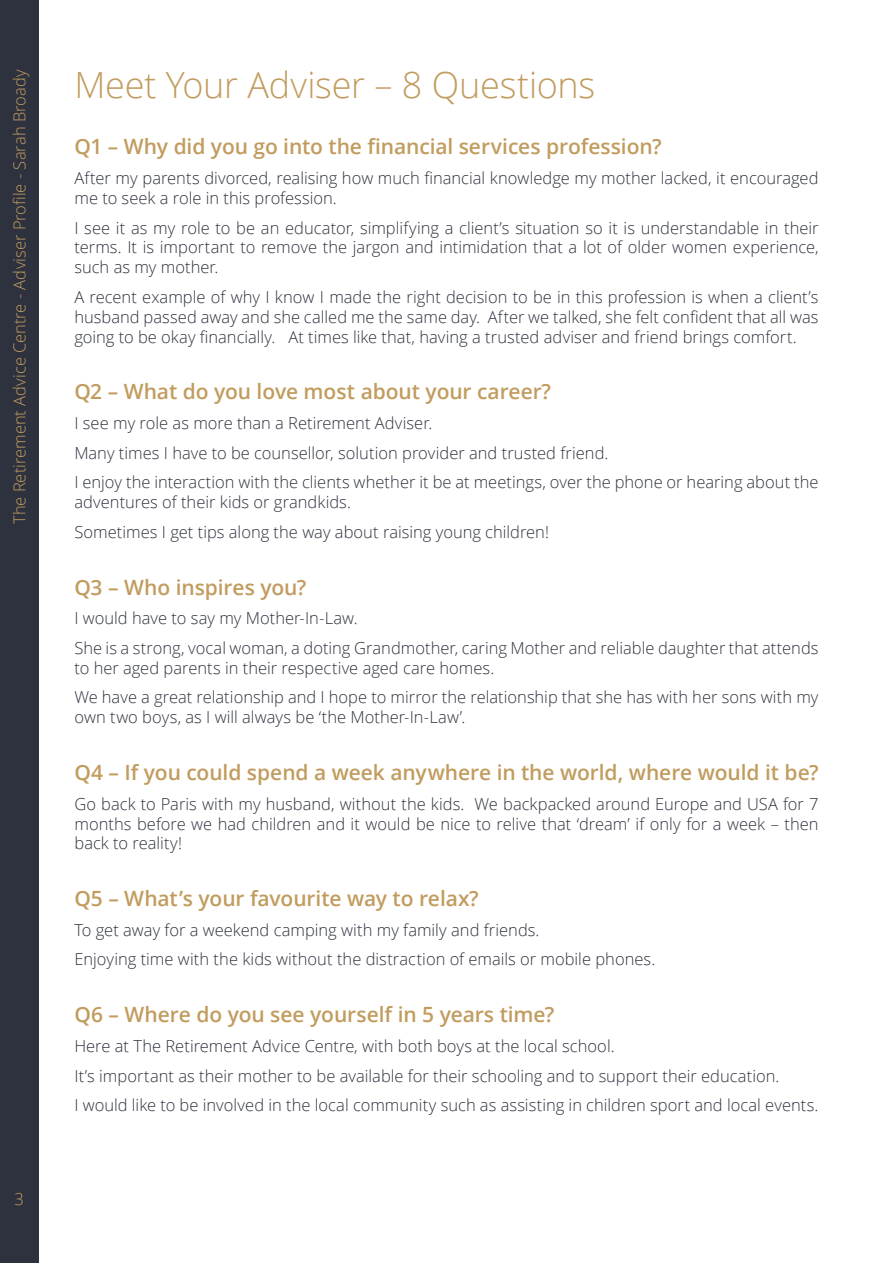
<style>
.page{position:relative;width:893px;height:1263px;background:#fff}
.page>*{position:absolute;margin:0;border:0;box-sizing:border-box;transform-origin:0 0}
.t1{font:300 36px "Open Sans";letter-spacing:-.005em;color:#c19c5e}
.t2{font:600 21px "Open Sans";letter-spacing:-.005em;color:#c19c5e}
.t3{font:300 16.5px/29.7px "Open Sans";color:#2e323f}
.t4{font:300 16.5px "Open Sans";color:#c19c5e}
</style>
<div class="page">
<div style="left:0;top:0;width:38px;height:1263px;background:#2e323f"></div>
<p class="t4" style="left:8px;top:524px;width:456px;rotate:-90deg">The Retirement Advice Centre - Adviser Profile - Sarah Broady</p>
<p class="t4" style="left:14px;top:1188px;width:11px">3</p>
<h1 class="t1" style="left:74px;top:60px;width:522px">Meet Your Adviser – 8 Questions</h1>
<p class="t2" style="left:74px;top:132px;width:589px">Q1 – Why did you go into the financial services profession?</p>
<p class="t3" style="left:74px;top:168px;width:746px;line-height:19.8px">After my parents divorced, realising how much financial knowledge my mother lacked, it encouraged me to seek a role in this profession.</p>
<p class="t3" style="left:74px;top:217px;width:746px;line-height:19.8px;text-align:justify">I see it as my role to be an educator, simplifying a client’s situation so it is understandable in their terms. It is important to remove the jargon and intimidation that a lot of older women experience, such as my mother.</p>
<p class="t3" style="left:74px;top:287px;width:746px;line-height:19.8px;text-align:justify">A recent example of why I know I made the right decision to be in this profession is when a client’s husband passed away and she called me the same day. After we talked, she felt confident that all was going to be okay financially. At times like that, having a trusted adviser and friend brings comfort.</p>
<p class="t2" style="left:74px;top:377px;width:478px">Q2 – What do you love most about your career?</p>
<p class="t3" style="left:74px;top:408px;width:746px">I see my role as more than a Retirement Adviser.<br>Many times I have to be counsellor, solution provider and trusted friend.<br>I enjoy the interaction with the clients whether it be at meetings, over the phone or hearing about the</p>
<p class="t3" style="left:74px;top:487px;width:476px">adventures of their kids or grandkids.<br>Sometimes I get tips along the way about raising young children!</p>
<p class="t2" style="left:74px;top:572px;width:233px">Q3 – Who inspires you?</p>
<p class="t3" style="left:74px;top:603px;width:746px">I would have to say my Mother-In-Law.<br>She is a strong, vocal woman, a doting Grandmother, caring Mother and reliable daughter that attends</p>
<p class="t3" style="left:74px;top:652px;width:746px">to her aged parents in their respective aged care homes.<br>We have a great relationship and I hope to mirror the relationship that she has with her sons with my</p>
<p class="t3" style="left:74px;top:702px;width:392px">own two boys, as I will always be ‘the Mother-In-Law’.</p>
<p class="t2" style="left:74px;top:758px;width:746px">Q4 – If you could spend a week anywhere in the world, where would it be?</p>
<p class="t3" style="left:74px;top:793px;width:746px;line-height:19.8px;text-align:justify">Go back to Paris with my husband, without the kids. We backpacked around Europe and USA for 7 months before we had children and it would be nice to relive that ‘dream’ if only for a week – then back to reality!</p>
<p class="t2" style="left:74px;top:884px;width:406px">Q5 – What’s your favourite way to relax?</p>
<p class="t3" style="left:74px;top:914px;width:582px">To get away for a weekend camping with my family and friends.<br>Enjoying time with the kids without the distraction of emails or mobile phones.</p>
<p class="t2" style="left:74px;top:1000px;width:482px">Q6 – Where do you see yourself in 5 years time?</p>
<p class="t3" style="left:74px;top:1030px;width:746px">Here at The Retirement Advice Centre, with both boys at the local school.<br>It’s important as their mother to be available for their schooling and to support their education.<br>I would like to be involved in the local community such as assisting in children sport and local events.</p>
</div>
